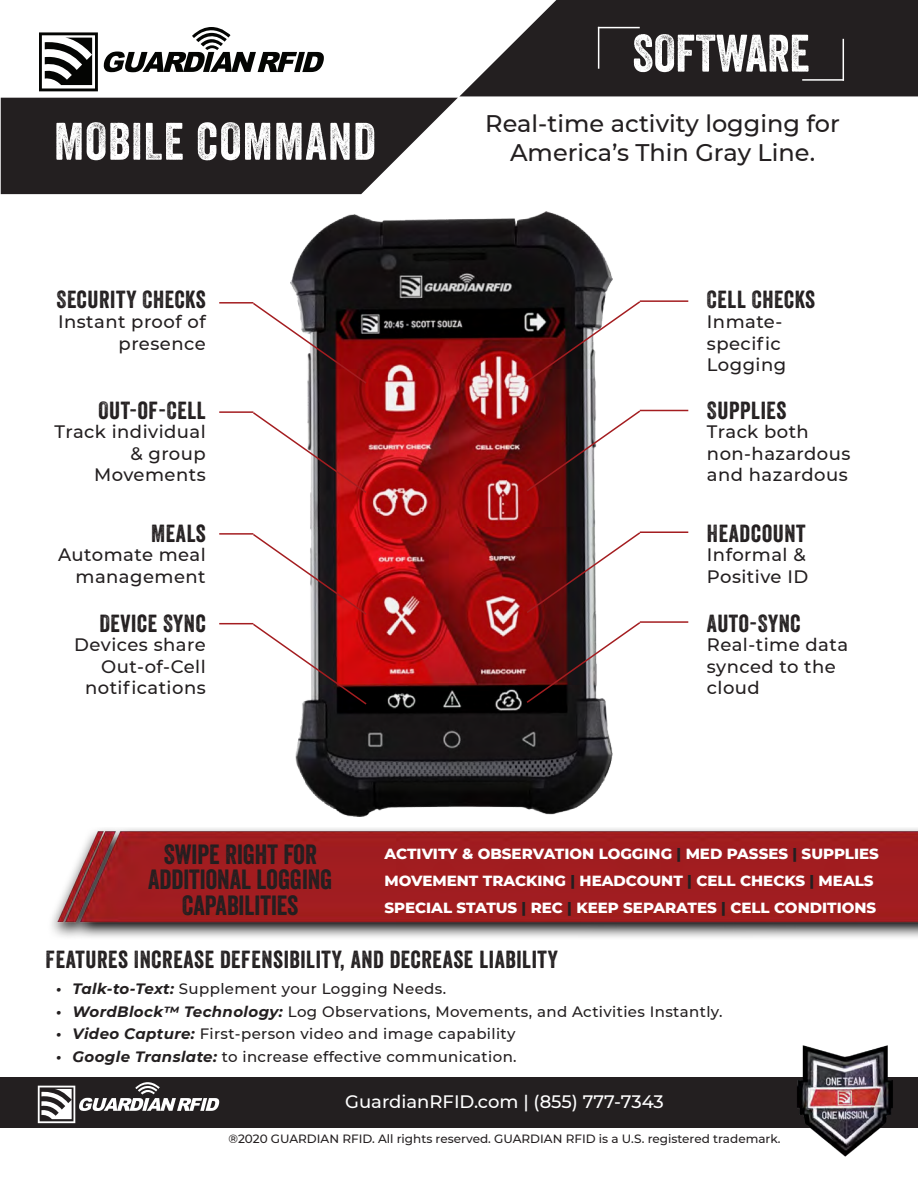
<style>
.page{position:relative;width:918px;height:1188px;background:#fff}
.page>*{position:absolute;margin:0;border:0;box-sizing:border-box;transform-origin:0 0}
.t1{font:51px "Veneer";letter-spacing:.025em;color:#fff}
.t2{font:51px "Veneer";color:#fff}
.t3{font:27px/25.5px "Veneer";color:#231f20;text-align:center}
.t4{font:24px "Veneer";letter-spacing:.025em;color:#231f20}
.t5{font:500 24px "Montserrat";color:#231f20}
.t6{font:500 18px/21.6px "Montserrat";letter-spacing:.025em;color:#231f20}
.t7{font:500 18px "Montserrat";color:#fff}
.t8{font:500 15px "Montserrat";letter-spacing:.025em;color:#231f20}
.t9{font:800 15px "Montserrat";color:#fff}
.t10{font:500 12px "Montserrat";color:#231f20}
.s1{color:#231f20}
.s2{font-weight:700;font-style:italic}
</style>
<div class="page">
<div style="left:0;top:1077px;width:918px;height:51px;background:#231f20"></div>
<img style="left:797px;top:1045px;width:96px;height:112px">
<svg style="left:38px;top:1082px;width:181px;height:41px"></svg>
<svg style="left:460px;top:0;width:458px;height:96px;fill:#231f20"></svg>
<svg style="left:104px;top:27px;width:220px;height:45px"></svg>
<svg style="left:39px;top:32px;width:59px;height:59px"></svg>
<svg style="left:1px;top:98px;width:457px;height:96px;fill:#231f20"></svg>
<hr style="left:598px;top:27px;width:42px;height:1px;background:#fff">
<hr style="left:598px;top:27px;width:1px;height:42px;background:#fff">
<hr style="left:802px;top:79px;width:42px;height:2px;background:#fff">
<hr style="left:843px;top:39px;width:1px;height:42px;background:#fff">
<img style="left:291px;top:211px;width:321px;height:605px">
<svg style="left:525px;top:300px;width:116px;height:84px"></svg>
<svg style="left:253px;top:301px;width:115px;height:84px"></svg>
<svg style="left:525px;top:409px;width:117px;height:84px"></svg>
<svg style="left:253px;top:411px;width:115px;height:83px"></svg>
<svg style="left:525px;top:531px;width:116px;height:84px"></svg>
<svg style="left:253px;top:532px;width:115px;height:84px"></svg>
<svg style="left:525px;top:621px;width:116px;height:83px"></svg>
<svg style="left:251px;top:622px;width:117px;height:84px"></svg>
<hr style="left:640px;top:300px;width:48px;height:2px;background:#a41d20">
<hr style="left:219px;top:302px;width:34px;height:2px;background:#a41d20">
<hr style="left:640px;top:410px;width:48px;height:1px;background:#a41d20">
<hr style="left:219px;top:411px;width:34px;height:2px;background:#a41d20">
<hr style="left:640px;top:531px;width:48px;height:2px;background:#a41d20">
<hr style="left:219px;top:533px;width:34px;height:2px;background:#a41d20">
<hr style="left:640px;top:621px;width:48px;height:2px;background:#a41d20">
<hr style="left:219px;top:623px;width:34px;height:1px;background:#a41d20">
<img style="left:51px;top:828px;width:867px;height:110px">
<p class="t1" style="left:54px;top:110px;width:323px">MOBILE COMMAND</p>
<p class="t2" style="left:632px;top:22px;width:179px">SOFTWARE</p>
<p class="t5" style="left:485px;top:107px;width:356px">Real-time activity logging for</p>
<p class="t5" style="left:510px;top:136px;width:307px">America’s Thin Gray Line.</p>
<p class="t4" style="left:57px;top:285px;width:151px">SECURITY CHECKS</p>
<p class="t4" style="left:707px;top:285px;width:110px">CELL CHECKS</p>
<p class="t6" style="left:58px;top:310px;width:149px;text-align:right">Instant proof of presence</p>
<p class="t6" style="left:707px;top:310px;width:81px">Inmate&shy;specific<br>Logging</p>
<p class="t4" style="left:98px;top:395px;width:109px">OUT-OF-CELL</p>
<p class="t4" style="left:707px;top:395px;width:81px">SUPPLIES</p>
<p class="t6" style="left:55px;top:420px;width:153px;text-align:right">Track individual &amp; group<br>Movements</p>
<p class="t6" style="left:707px;top:420px;width:103px">Track both</p>
<p class="t6" style="left:707px;top:442px;width:145px">non-hazardous and hazardous</p>
<p class="t4" style="left:151px;top:518px;width:56px">MEALS</p>
<p class="t4" style="left:707px;top:518px;width:100px">HEADCOUNT</p>
<p class="t6" style="left:58px;top:543px;width:149px;text-align:right">Automate meal management</p>
<p class="t6" style="left:707px;top:543px;width:103px">Informal &amp;<br>Positive ID</p>
<p class="t4" style="left:99px;top:608px;width:108px">DEVICE SYNC</p>
<p class="t4" style="left:707px;top:608px;width:95px">AUTO-SYNC</p>
<p class="t6" style="left:74px;top:633px;width:133px;text-align:right">Devices share<br>Out-of-Cell notifications</p>
<p class="t6" style="left:707px;top:633px;width:143px">Real-time data synced to the cloud</p>
<p class="t3" style="left:148px;top:841px;width:186px">SWIPE RIGHT FOR<br>ADDITIONAL LOGGING<br>CAPABILITIES</p>
<p class="t9" style="left:384px;top:843px;width:496px">ACTIVITY &amp; OBSERVATION LOGGING <span class="s1">|</span> MED PASSES <span class="s1">|</span> SUPPLIES</p>
<p class="t9" style="left:384px;top:870px;width:491px">MOVEMENT TRACKING <span class="s1">|</span> HEADCOUNT <span class="s1">|</span> CELL CHECKS <span class="s1">|</span> MEALS</p>
<p class="t9" style="left:384px;top:897px;width:493px">SPECIAL STATUS <span class="s1">|</span> REC <span class="s1">|</span> KEEP SEPARATES <span class="s1">|</span> CELL CONDITIONS</p>
<p class="t4" style="left:46px;top:945px;width:514px">FEATURES INCREASE DEFENSIBILITY, AND DECREASE LIABILITY</p>
<p class="t8" style="left:56px;top:978px;width:392px"><span class="s2">• Talk-to-Text:</span> Supplement your Logging Needs.</p>
<p class="t8" style="left:56px;top:1001px;width:668px"><span class="s2">• WordBlock™ Technology:</span> Log Observations, Movements, and Activities Instantly.</p>
<p class="t8" style="left:56px;top:1023px;width:461px"><span class="s2">• Video Capture:</span> First-person video and image capability</p>
<p class="t8" style="left:56px;top:1046px;width:462px"><span class="s2">• Google Translate:</span> to increase effective communication.</p>
<p class="t7" style="left:345px;top:1089px;width:320px">GuardianRFID.com | (855) 777-7343</p>
<p class="t10" style="left:229px;top:1130px;width:554px">®2020 GUARDIAN RFID. All rights reserved. GUARDIAN RFID is a U.S. registered trademark.</p>
</div>
